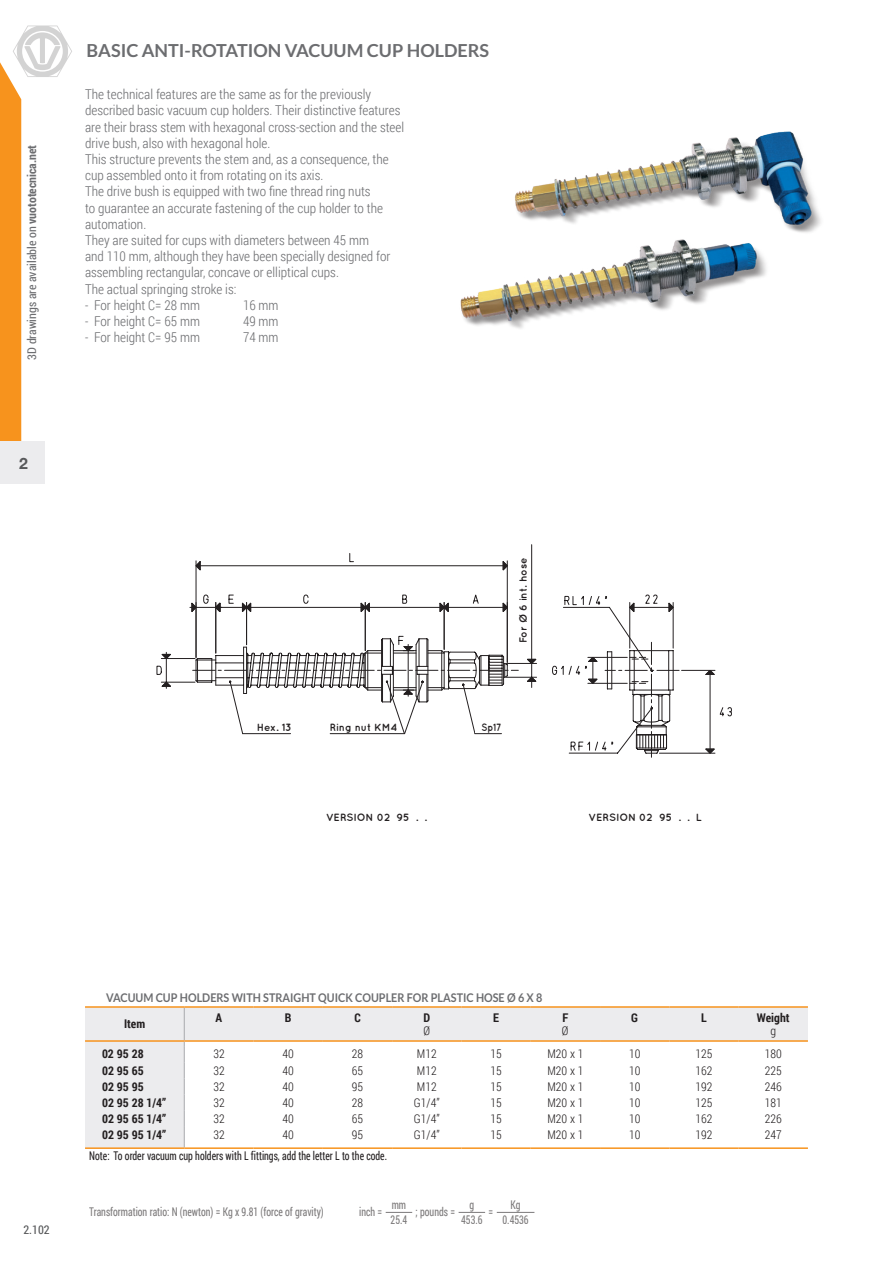
<style>
.page{position:relative;width:893px;height:1263px;background:#fff}
.page>*{position:absolute;margin:0;border:0;box-sizing:border-box;transform-origin:0 0}
.t1{font:700 18px "Lato";color:#6c6d70}
.t2{font:700 15.75px "Helvetica Neue LT Std";color:#57585a}
.t3{font:300 13.5px/16.2px "Roboto Condensed";color:#6c6d70}
.t4{font:300 12px "Roboto Condensed";color:#231f20}
.t5{font:12px "Roboto Condensed";color:#231f20;scale:.81 1}
.t6{font:700 12px "Roboto Condensed";color:#231f20}
.t7{font:700 12px "Lato";color:#6c6d70;scale:.9 1}
.t8{font:12px "Roboto Condensed";color:#6c6d70}
.t9{font:12px "Roboto Condensed";color:#57585a}
.t10{font:700 10.5px "Quicksand";color:#231f20}
.t11{font:700 10.5px "Quicksand";color:#231f20;scale:.96 1}
.t12{font:700 10.5px "Quicksand";color:#231f20;scale:.85 1}
.s1{font-weight:700}
</style>
<div class="page">
<svg style="left:156px;top:544px;width:576px;height:213px"></svg>
<img style="left:460px;top:131px;width:361px;height:198px">
<svg style="left:0;top:25px;width:72px;height:416px"></svg>
<div style="left:0;top:441px;width:45px;height:42px;background:#ececee"></div>
<svg style="left:85px;top:1008px;width:723px;height:139px"></svg>
<svg style="left:323px;top:1042px;width:416px;height:4px"></svg>
<svg style="left:184px;top:1008px;width:1px;height:139px"></svg>
<hr style="left:85px;top:1040px;width:99px;height:2px;background:#f7931d">
<hr style="left:184px;top:1040px;width:70px;height:2px;background:#f7931d">
<hr style="left:254px;top:1040px;width:69px;height:2px;background:#f7931d">
<hr style="left:323px;top:1040px;width:69px;height:2px;background:#f7931d">
<hr style="left:392px;top:1040px;width:69px;height:2px;background:#f7931d">
<hr style="left:461px;top:1040px;width:70px;height:2px;background:#f7931d">
<hr style="left:531px;top:1040px;width:69px;height:2px;background:#f7931d">
<hr style="left:600px;top:1040px;width:69px;height:2px;background:#f7931d">
<hr style="left:669px;top:1040px;width:70px;height:2px;background:#f7931d">
<hr style="left:739px;top:1040px;width:69px;height:2px;background:#f7931d">
<hr style="left:85px;top:1147px;width:99px;height:2px;background:#f7931d">
<hr style="left:184px;top:1147px;width:70px;height:2px;background:#f7931d">
<hr style="left:254px;top:1147px;width:69px;height:2px;background:#f7931d">
<hr style="left:323px;top:1147px;width:69px;height:2px;background:#f7931d">
<hr style="left:392px;top:1147px;width:69px;height:2px;background:#f7931d">
<hr style="left:461px;top:1147px;width:70px;height:2px;background:#f7931d">
<hr style="left:531px;top:1147px;width:69px;height:2px;background:#f7931d">
<hr style="left:600px;top:1147px;width:69px;height:2px;background:#f7931d">
<hr style="left:669px;top:1147px;width:70px;height:2px;background:#f7931d">
<hr style="left:739px;top:1147px;width:69px;height:2px;background:#f7931d">
<hr style="left:85px;top:1006px;width:99px;height:2px;background:#f7931d">
<hr style="left:184px;top:1006px;width:70px;height:2px;background:#f7931d">
<hr style="left:254px;top:1006px;width:69px;height:2px;background:#f7931d">
<hr style="left:323px;top:1006px;width:69px;height:2px;background:#f7931d">
<hr style="left:392px;top:1006px;width:69px;height:2px;background:#f7931d">
<hr style="left:461px;top:1006px;width:70px;height:2px;background:#f7931d">
<hr style="left:531px;top:1006px;width:69px;height:2px;background:#f7931d">
<hr style="left:600px;top:1006px;width:69px;height:2px;background:#f7931d">
<hr style="left:669px;top:1006px;width:70px;height:2px;background:#f7931d">
<hr style="left:739px;top:1006px;width:69px;height:2px;background:#f7931d">
<svg style="left:386px;top:1212px;width:26px;height:1px"></svg>
<svg style="left:459px;top:1212px;width:26px;height:1px"></svg>
<hr style="left:497px;top:1212px;width:37px;height:1px;background:#231f20">
<div style="left:476px;top:721px;width:31px;height:11px;background:#fff"></div>
<p class="t8" style="left:23px;top:360px;width:216px;rotate:-90deg">3D drawings are available on <span class="s1">vuototecnica.net</span></p>
<p class="t2" style="left:19px;top:454px;width:10px">2</p>
<h1 class="t1" style="left:87px;top:40px;width:404px">BASIC ANTI-ROTATION VACUUM CUP HOLDERS</h1>
<p class="t3" style="left:85px;top:86px;width:321px">The technical features are the same as for the previously described basic vacuum cup holders. Their distinctive features are their brass stem with hexagonal cross-section and the steel drive bush, also with hexagonal hole.<br>This structure prevents the stem and, as a consequence, the cup assembled onto it from rotating on its axis.<br>The drive bush is equipped with two fine thread ring nuts<br>to guarantee an accurate fastening of the cup holder to the automation.<br>They are suited for cups with diameters between 45 mm<br>and 110 mm, although they have been specially designed for assembling rectangular, concave or elliptical cups.<br>The actual springing stroke is:</p>
<p class="t3" style="left:85px;top:296px;width:117px">- For height C= 28 mm</p>
<p class="t3" style="left:243px;top:296px;width:37px">16 mm</p>
<p class="t3" style="left:85px;top:313px;width:117px">- For height C= 65 mm</p>
<p class="t3" style="left:243px;top:313px;width:37px">49 mm</p>
<p class="t3" style="left:85px;top:329px;width:117px">- For height C= 95 mm</p>
<p class="t3" style="left:243px;top:329px;width:37px">74 mm</p>
<p class="t10" style="left:257px;top:721px;width:36px">Hex. 13</p>
<p class="t10" style="left:517px;top:643px;width:87px;rotate:-90deg">For Ø 6 int. hose</p>
<p class="t11" style="left:330px;top:721px;width:72px">Ring nut KM4</p>
<p class="t12" style="left:481px;top:721px;width:25px">Sp17</p>
<p class="t10" style="left:326px;top:811px;width:102px">VERSION 02 95 . .</p>
<p class="t10" style="left:589px;top:811px;width:115px">VERSION 02 95 . . L</p>
<p class="t9" style="left:23px;top:1221px;width:28px">2.102</p>
<p class="t7" style="left:106px;top:990px;width:486px">VACUUM CUP HOLDERS WITH STRAIGHT QUICK COUPLER FOR PLASTIC HOSE Ø 6 X 8</p>
<p class="t6" style="left:124px;top:1015px;width:23px">Item</p>
<p class="t6" style="left:216px;top:1009px;width:8px">A</p>
<p class="t6" style="left:285px;top:1009px;width:8px">B</p>
<p class="t6" style="left:354px;top:1009px;width:8px">C</p>
<p class="t6" style="left:423px;top:1009px;width:8px">D</p>
<p class="t6" style="left:493px;top:1009px;width:7px">E</p>
<p class="t6" style="left:562px;top:1009px;width:7px">F</p>
<p class="t6" style="left:631px;top:1009px;width:8px">G</p>
<p class="t6" style="left:701px;top:1009px;width:7px">L</p>
<p class="t6" style="left:757px;top:1009px;width:34px">Weight</p>
<p class="t4" style="left:423px;top:1022px;width:8px">Ø</p>
<p class="t4" style="left:562px;top:1022px;width:8px">Ø</p>
<p class="t4" style="left:770px;top:1022px;width:7px">g</p>
<p class="t6" style="left:102px;top:1046px;width:43px">02 95 28</p>
<p class="t4" style="left:213px;top:1046px;width:13px">32</p>
<p class="t4" style="left:283px;top:1046px;width:13px">40</p>
<p class="t4" style="left:352px;top:1046px;width:13px">28</p>
<p class="t4" style="left:417px;top:1046px;width:21px">M12</p>
<p class="t4" style="left:490px;top:1046px;width:13px">15</p>
<p class="t4" style="left:547px;top:1046px;width:38px">M20 x 1</p>
<p class="t4" style="left:629px;top:1046px;width:13px">10</p>
<p class="t4" style="left:695px;top:1046px;width:18px">125</p>
<p class="t4" style="left:765px;top:1046px;width:19px">180</p>
<p class="t6" style="left:102px;top:1062px;width:43px">02 95 65</p>
<p class="t4" style="left:213px;top:1062px;width:13px">32</p>
<p class="t4" style="left:283px;top:1062px;width:13px">40</p>
<p class="t4" style="left:352px;top:1062px;width:13px">65</p>
<p class="t4" style="left:417px;top:1062px;width:21px">M12</p>
<p class="t4" style="left:490px;top:1062px;width:13px">15</p>
<p class="t4" style="left:547px;top:1062px;width:38px">M20 x 1</p>
<p class="t4" style="left:629px;top:1062px;width:13px">10</p>
<p class="t4" style="left:695px;top:1062px;width:18px">162</p>
<p class="t4" style="left:765px;top:1062px;width:18px">225</p>
<p class="t6" style="left:102px;top:1078px;width:43px">02 95 95</p>
<p class="t4" style="left:213px;top:1078px;width:13px">32</p>
<p class="t4" style="left:283px;top:1078px;width:13px">40</p>
<p class="t4" style="left:352px;top:1078px;width:13px">95</p>
<p class="t4" style="left:417px;top:1078px;width:21px">M12</p>
<p class="t4" style="left:490px;top:1078px;width:13px">15</p>
<p class="t4" style="left:547px;top:1078px;width:38px">M20 x 1</p>
<p class="t4" style="left:629px;top:1078px;width:13px">10</p>
<p class="t4" style="left:695px;top:1078px;width:18px">192</p>
<p class="t4" style="left:765px;top:1078px;width:18px">246</p>
<p class="t6" style="left:102px;top:1094px;width:66px">02 95 28 1/4”</p>
<p class="t4" style="left:213px;top:1094px;width:13px">32</p>
<p class="t4" style="left:283px;top:1094px;width:13px">40</p>
<p class="t4" style="left:352px;top:1094px;width:13px">28</p>
<p class="t4" style="left:414px;top:1094px;width:27px">G1/4”</p>
<p class="t4" style="left:490px;top:1094px;width:13px">15</p>
<p class="t4" style="left:547px;top:1094px;width:38px">M20 x 1</p>
<p class="t4" style="left:629px;top:1094px;width:13px">10</p>
<p class="t4" style="left:695px;top:1094px;width:18px">125</p>
<p class="t4" style="left:765px;top:1094px;width:18px">181</p>
<p class="t6" style="left:102px;top:1110px;width:66px">02 95 65 1/4”</p>
<p class="t4" style="left:213px;top:1110px;width:13px">32</p>
<p class="t4" style="left:283px;top:1110px;width:13px">40</p>
<p class="t4" style="left:352px;top:1110px;width:13px">65</p>
<p class="t4" style="left:414px;top:1110px;width:27px">G1/4”</p>
<p class="t4" style="left:490px;top:1110px;width:13px">15</p>
<p class="t4" style="left:547px;top:1110px;width:38px">M20 x 1</p>
<p class="t4" style="left:629px;top:1110px;width:13px">10</p>
<p class="t4" style="left:695px;top:1110px;width:18px">162</p>
<p class="t4" style="left:765px;top:1110px;width:18px">226</p>
<p class="t6" style="left:102px;top:1126px;width:66px">02 95 95 1/4”</p>
<p class="t4" style="left:213px;top:1127px;width:13px">32</p>
<p class="t4" style="left:283px;top:1127px;width:13px">40</p>
<p class="t4" style="left:352px;top:1127px;width:13px">95</p>
<p class="t4" style="left:414px;top:1127px;width:27px">G1/4”</p>
<p class="t4" style="left:490px;top:1127px;width:13px">15</p>
<p class="t4" style="left:547px;top:1127px;width:38px">M20 x 1</p>
<p class="t4" style="left:629px;top:1127px;width:13px">10</p>
<p class="t4" style="left:695px;top:1127px;width:18px">192</p>
<p class="t4" style="left:765px;top:1127px;width:18px">247</p>
<p class="t5" style="left:89px;top:1147px;width:369px">Note: To order vacuum cup holders with L fittings, add the letter L to the code.</p>
<p class="t5" style="left:89px;top:1203px;width:291px">Transformation ratio: N (newton) = Kg x 9.81 (force of gravity)</p>
<p class="t5" style="left:359px;top:1203px;width:30px">inch =</p>
<p class="t5" style="left:511px;top:1196px;width:14px">Kg</p>
<p class="t5" style="left:392px;top:1196px;width:19px">mm</p>
<p class="t5" style="left:469px;top:1196px;width:7px">g</p>
<p class="t5" style="left:416px;top:1203px;width:50px">; pounds =</p>
<p class="t5" style="left:489px;top:1203px;width:7px">=</p>
<p class="t5" style="left:391px;top:1211px;width:22px">25.4</p>
<p class="t5" style="left:461px;top:1211px;width:28px">453.6</p>
<p class="t5" style="left:503px;top:1211px;width:34px">0.4536</p>
</div>
